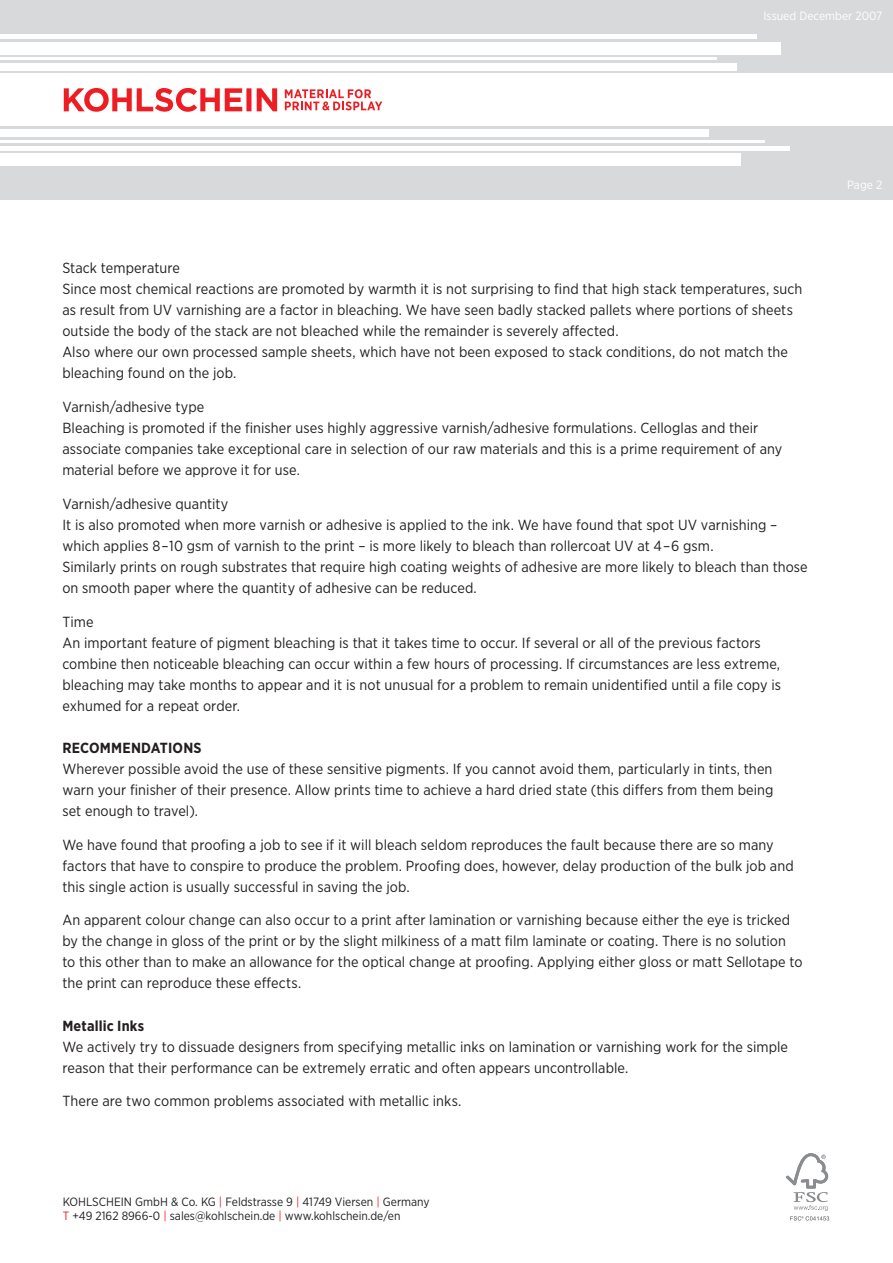
<style>
.page{position:relative;width:893px;height:1263px;background:#fff}
.page>*{position:absolute;margin:0;border:0;box-sizing:border-box;transform-origin:0 0}
.t1{font:14.7px/21px "Gotham Narrow";letter-spacing:.005em;color:#231f20}
.t2{font:700 14.7px "Gotham Narrow";letter-spacing:.015em;color:#231f20}
.t3{font:12px/14.4px "Gotham Narrow";color:#231f20}
.t4{font:12px "Gotham Narrow";color:#fff}
.s1{color:#ee1d23}
</style>
<div class="page">
<svg style="left:786px;top:1153px;width:43px;height:67px"></svg>
<div style="left:0;top:0;width:893px;height:200px;background:#d8d9db"></div>
<div style="left:0;top:73px;width:893px;height:53px;background:#fff"></div>
<div style="left:0;top:129px;width:708px;height:8px;background:#fff"></div>
<div style="left:0;top:63px;width:736px;height:8px;background:#fff"></div>
<hr style="left:0;top:140px;width:764px;height:3px;background:#fff">
<hr style="left:0;top:57px;width:716px;height:3px;background:#fff">
<div style="left:0;top:153px;width:741px;height:13px;background:#fff"></div>
<div style="left:0;top:42px;width:781px;height:12px;background:#fff"></div>
<hr style="left:0;top:146px;width:790px;height:4px;background:#fff">
<div style="left:0;top:34px;width:756px;height:5px;background:#fff"></div>
<svg style="left:64px;top:88px;width:213px;height:24px"></svg>
<svg style="left:285px;top:89px;width:97px;height:21px"></svg>
<p class="t4" style="left:763px;top:11px;width:120px">Issued December 2007</p>
<p class="t1" style="left:62px;top:258px;width:741px">Stack temperature<br>Since most chemical reactions are promoted by warmth it is not surprising to find that high stack temperatures, such as result from UV varnishing are a factor in bleaching. We have seen badly stacked pallets where portions of sheets outside the body of the stack are not bleached while the remainder is severely affected.<br>Also where our own processed sample sheets, which have not been exposed to stack conditions, do not match the bleaching found on the job.</p>
<p class="t1" style="left:62px;top:397px;width:721px">Varnish/adhesive type<br>Bleaching is promoted if the finisher uses highly aggressive varnish/adhesive formulations. Celloglas and their associate companies take exceptional care in selection of our raw materials and this is a prime requirement of any material before we approve it for use.</p>
<p class="t1" style="left:62px;top:494px;width:747px">Varnish/adhesive quantity<br>It is also promoted when more varnish or adhesive is applied to the ink. We have found that spot UV varnishing – which applies 8–10 gsm of varnish to the print – is more likely to bleach than rollercoat UV at 4–6 gsm.<br>Similarly prints on rough substrates that require high coating weights of adhesive are more likely to bleach than those on smooth paper where the quantity of adhesive can be reduced.</p>
<p class="t1" style="left:62px;top:612px;width:720px">Time<br>An important feature of pigment bleaching is that it takes time to occur. If several or all of the previous factors combine then noticeable bleaching can occur within a few hours of processing. If circumstances are less extreme, bleaching may take months to appear and it is not unusual for a problem to remain unidentified until a file copy is exhumed for a repeat order.</p>
<p class="t2" style="left:62px;top:741px;width:141px">RECOMMENDATIONS</p>
<p class="t1" style="left:62px;top:759px;width:713px;text-align:justify">Wherever possible avoid the use of these sensitive pigments. If you cannot avoid them, particularly in tints, then warn your finisher of their presence. Allow prints time to achieve a hard dried state (this differs from them being set enough to travel).</p>
<p class="t1" style="left:62px;top:835px;width:733px">We have found that proofing a job to see if it will bleach seldom reproduces the fault because there are so many factors that have to conspire to produce the problem. Proofing does, however, delay production of the bulk job and this single action is usually successful in saving the job.</p>
<p class="t1" style="left:62px;top:910px;width:742px">An apparent colour change can also occur to a print after lamination or varnishing because either the eye is tricked by the change in gloss of the print or by the slight milkiness of a matt film laminate or coating. There is no solution to this other than to make an allowance for the optical change at proofing. Applying either gloss or matt Sellotape to the print can reproduce these effects.</p>
<p class="t2" style="left:62px;top:1019px;width:83px">Metallic Inks</p>
<p class="t1" style="left:62px;top:1037px;width:727px">We actively try to dissuade designers from specifying metallic inks on lamination or varnishing work for the simple reason that their performance can be extremely erratic and often appears uncontrollable.</p>
<p class="t1" style="left:62px;top:1091px;width:401px">There are two common problems associated with metallic inks.</p>
<p class="t3" style="left:63px;top:1195px;width:368px">KOHLSCHEIN GmbH &amp; Co. KG <span class="s1">|</span> Feldstrasse 9 <span class="s1">|</span> 41749 Viersen <span class="s1">|</span> Germany<br><span class="s1">T</span> +49 2162 8966-0 <span class="s1">|</span> sales@kohlschein.de <span class="s1">|</span> www.kohlschein.de/en</p>
<p class="t4" style="left:847px;top:180px;width:37px">Page 2</p>
</div>
